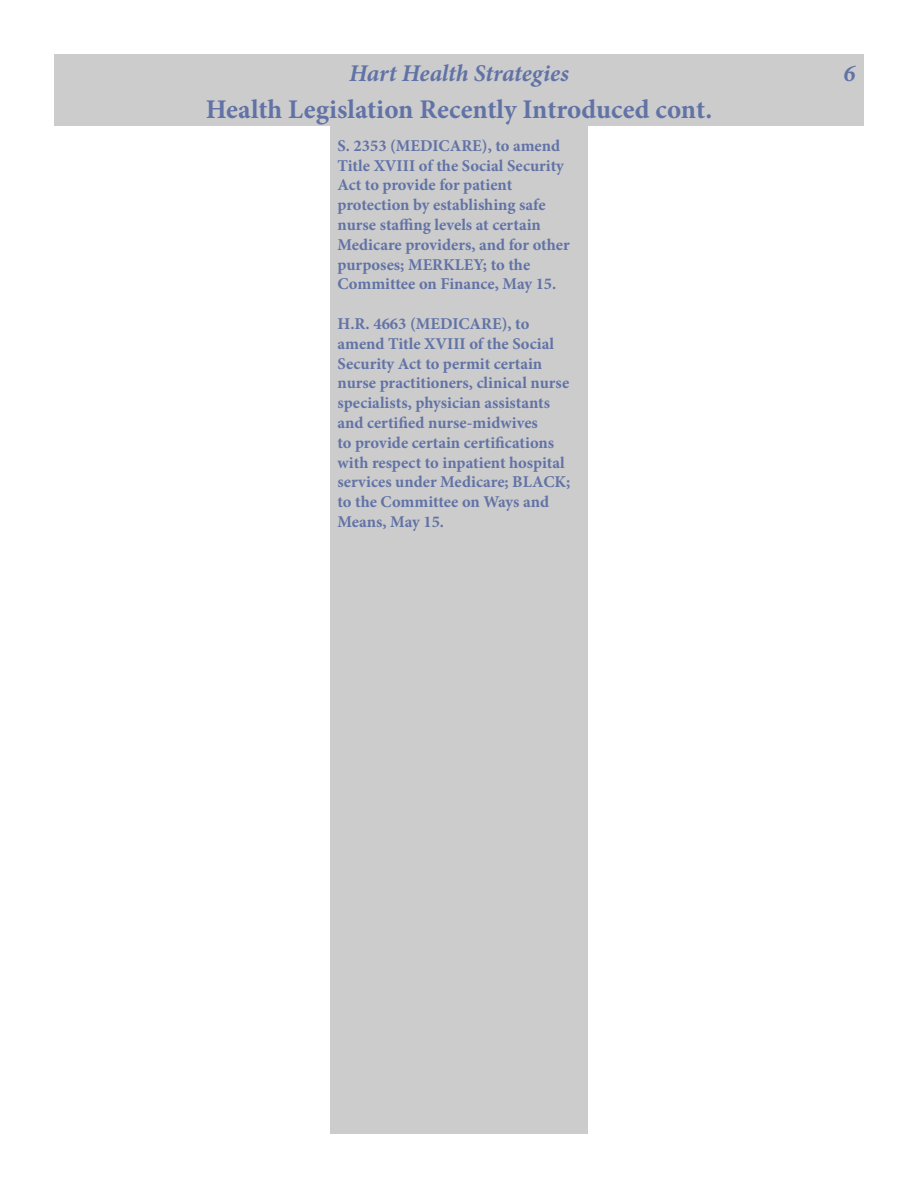
<style>
.page{position:relative;width:918px;height:1188px;background:#fff}
.page>*{position:absolute;margin:0;border:0;box-sizing:border-box;transform-origin:0 0}
.t1{font:700 27px "Minion Pro";color:#6172a6}
.t2{font:italic 700 24px "Minion Pro";letter-spacing:-.005em;color:#6172a6}
.t3{font:700 16.5px/19.8px "Minion Pro";color:#6172a6}
</style>
<div class="page">
<div style="left:54px;top:54px;width:810px;height:36px;background:#ccc"></div>
<div style="left:54px;top:90px;width:810px;height:36px;background:#ccc"></div>
<div style="left:330px;top:126px;width:258px;height:1008px;background:#ccc"></div>
<p class="t2" style="left:349px;top:56px;width:221px">Hart Health Strategies</p>
<p class="t2" style="left:844px;top:56px;width:13px">6</p>
<p class="t1" style="left:206px;top:90px;width:508px">Health Legislation Recently Introduced cont.</p>
<p class="t3" style="left:338px;top:136px;width:234px">S. 2353 (MEDICARE), to amend<br>Title XVIII of the Social Security<br>Act to provide for patient protection by establishing safe nurse staffing levels at certain<br>Medicare providers, and for other purposes; MERKLEY; to the<br>Committee on Finance, May 15.</p>
<p class="t3" style="left:338px;top:314px;width:234px">H.R. 4663 (MEDICARE), to amend Title XVIII of the Social<br>Security Act to permit certain nurse practitioners, clinical nurse specialists, physician assistants and certified nurse-midwives<br>to provide certain certifications with respect to inpatient hospital services under Medicare; BLACK; to the Committee on Ways and<br>Means, May 15.</p>
</div>
